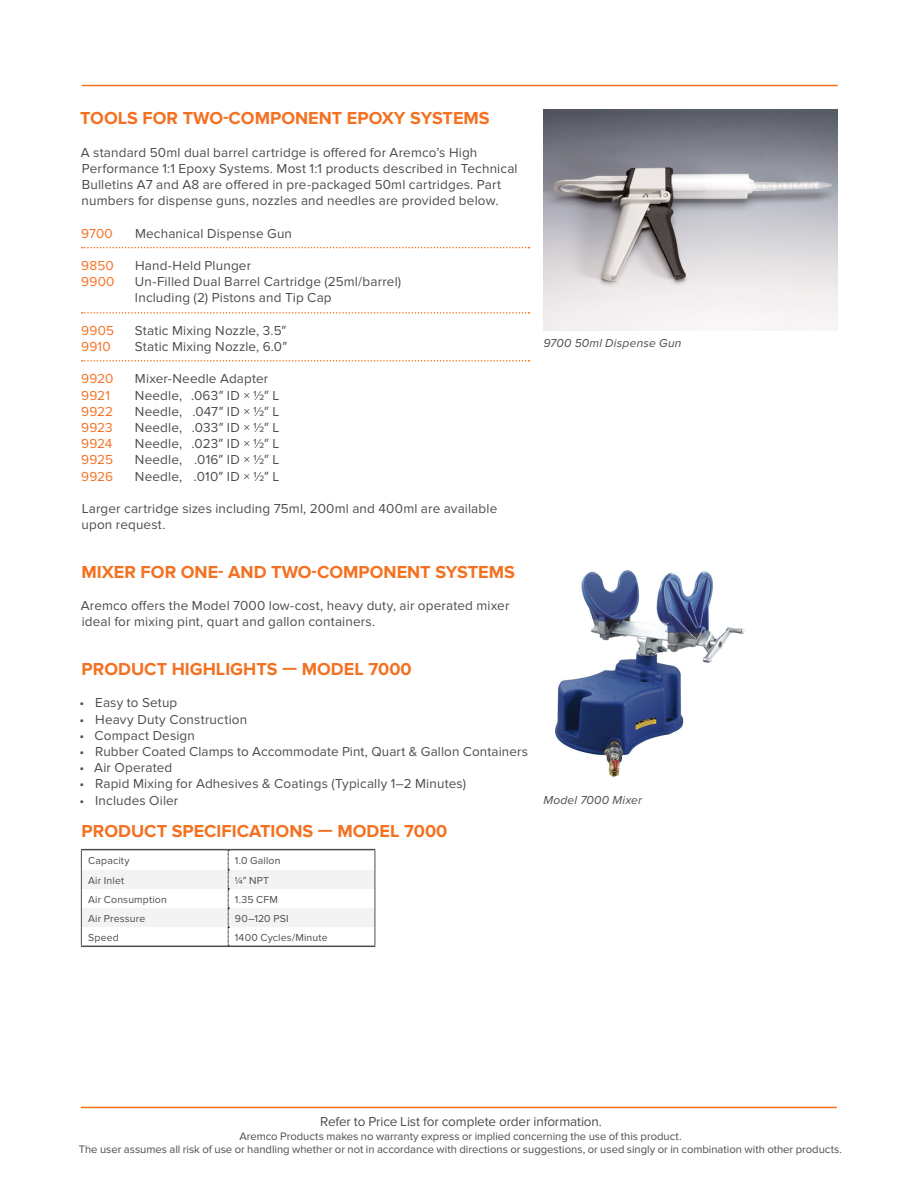
<style>
.page{position:relative;width:918px;height:1188px;background:#fff}
.page>*{position:absolute;margin:0;border:0;box-sizing:border-box;transform-origin:0 0}
.t1{font:700 18px "Proxima Nova";color:#f37121}
.t2{font:13.5px/16.2px "Proxima Nova";letter-spacing:.01em;color:#4d4d4f}
.t3{font:13.5px "Proxima Nova";letter-spacing:.01em;color:#f37121}
.t4{font:13.5px "Proxima Nova";letter-spacing:-.01em;color:#4d4d4f}
.t5{font:italic 12px "Proxima Nova";letter-spacing:.015em;color:#4d4d4f}
.t6{font:11.25px/13.5px "Proxima Nova";color:#4d4d4f;text-align:center}
.t7{font:10.5px "Proxima Nova";letter-spacing:.015em;color:#4d4d4f}
.s1{font-family:"Myriad Pro"}
</style>
<div class="page">
<hr style="left:82px;top:85px;width:756px;height:1px;background:#f37121">
<hr style="left:81px;top:1107px;width:756px;height:1px;background:#f37121">
<svg style="left:82px;top:247px;width:447px;height:1px"></svg>
<svg style="left:82px;top:312px;width:447px;height:2px"></svg>
<svg style="left:82px;top:360px;width:447px;height:2px"></svg>
<hr style="left:81px;top:849px;width:147px;height:1px;background:#4d4d4f">
<hr style="left:228px;top:849px;width:147px;height:1px;background:#4d4d4f">
<hr style="left:81px;top:946px;width:147px;height:1px;background:#4d4d4f">
<hr style="left:228px;top:946px;width:147px;height:1px;background:#4d4d4f">
<svg style="left:81px;top:850px;width:295px;height:96px"></svg>
<img style="left:543px;top:110px;width:295px;height:220px">
<img style="left:554px;top:570px;width:191px;height:207px">
<h1 class="t1" style="left:80px;top:108px;width:411px">TOOLS FOR TWO-COMPONENT EPOXY SYSTEMS</h1>
<p class="t2" style="left:81px;top:144px;width:438px">A standard 50ml dual barrel cartridge is offered for Aremco’s High Performance 1:1 Epoxy Systems. Most 1:1 products described in Technical Bulletins A7 and A8 are offered in pre-packaged 50ml cartridges. Part numbers for dispense guns, nozzles and needles are provided below.</p>
<p class="t3" style="left:81px;top:225px;width:33px">9700</p>
<p class="t2" style="left:135px;top:225px;width:159px">Mechanical Dispense Gun</p>
<p class="t3" style="left:81px;top:258px;width:34px">9850</p>
<p class="t2" style="left:135px;top:258px;width:118px">Hand-Held Plunger</p>
<p class="t3" style="left:81px;top:274px;width:35px">9900</p>
<p class="t2" style="left:135px;top:274px;width:268px">Un-Filled Dual Barrel Cartridge (25ml/barrel)<br>Including (2) Pistons and Tip Cap</p>
<p class="t3" style="left:81px;top:323px;width:34px">9905</p>
<p class="t2" style="left:135px;top:322px;width:153px">Static Mixing Nozzle, 3.5<span class="s1">”</span></p>
<p class="t3" style="left:81px;top:339px;width:31px">9910</p>
<p class="t2" style="left:135px;top:339px;width:154px">Static Mixing Nozzle, 6.0<span class="s1">”</span></p>
<p class="t3" style="left:81px;top:371px;width:34px">9920</p>
<p class="t2" style="left:135px;top:371px;width:135px">Mixer-Needle Adapter</p>
<p class="t3" style="left:81px;top:387px;width:30px">9921</p>
<p class="t2" style="left:135px;top:387px;width:146px">Needle, .063<span class="s1">”</span> ID × ½<span class="s1">”</span> L</p>
<p class="t3" style="left:81px;top:404px;width:33px">9922</p>
<p class="t2" style="left:135px;top:403px;width:146px">Needle, .047<span class="s1">”</span> ID × ½<span class="s1">”</span> L</p>
<p class="t3" style="left:81px;top:420px;width:33px">9923</p>
<p class="t2" style="left:135px;top:420px;width:146px">Needle, .033<span class="s1">”</span> ID × ½<span class="s1">”</span> L</p>
<p class="t3" style="left:81px;top:436px;width:33px">9924</p>
<p class="t2" style="left:135px;top:436px;width:146px">Needle, .023<span class="s1">”</span> ID × ½<span class="s1">”</span> L</p>
<p class="t3" style="left:81px;top:452px;width:33px">9925</p>
<p class="t2" style="left:135px;top:452px;width:146px">Needle, .016<span class="s1">”</span> ID × ½<span class="s1">”</span> L</p>
<p class="t3" style="left:81px;top:468px;width:33px">9926</p>
<p class="t2" style="left:135px;top:468px;width:146px">Needle, .010<span class="s1">”</span> ID × ½<span class="s1">”</span> L</p>
<p class="t2" style="left:82px;top:501px;width:417px">Larger cartridge sizes including 75ml, 200ml and 400ml are available upon request.</p>
<h1 class="t1" style="left:82px;top:561px;width:435px">MIXER FOR ONE- AND TWO-COMPONENT SYSTEMS</h1>
<p class="t2" style="left:81px;top:598px;width:430px">Aremco offers the Model 7000 low-cost, heavy duty, air operated mixer ideal for mixing pint, quart and gallon containers.</p>
<h1 class="t1" style="left:82px;top:659px;width:332px">PRODUCT HIGHLIGHTS — MODEL 7000</h1>
<p class="t2" style="left:79px;top:695px;width:99px">• Easy to Setup</p>
<p class="t2" style="left:79px;top:711px;width:169px">• Heavy Duty Construction</p>
<p class="t2" style="left:79px;top:727px;width:117px">• Compact Design</p>
<p class="t2" style="left:79px;top:744px;width:450px">• Rubber Coated Clamps to Accommodate Pint, Quart &amp; Gallon Containers</p>
<p class="t2" style="left:79px;top:760px;width:94px">• Air Operated</p>
<p class="t2" style="left:79px;top:776px;width:388px">• Rapid Mixing for Adhesives &amp; Coatings (Typically 1–2 Minutes)</p>
<p class="t2" style="left:79px;top:792px;width:100px">• Includes Oiler</p>
<h1 class="t1" style="left:82px;top:821px;width:367px">PRODUCT SPECIFICATIONS — MODEL 7000</h1>
<p class="t7" style="left:88px;top:854px;width:43px">Capacity</p>
<p class="t7" style="left:235px;top:854px;width:47px">1.0 Gallon</p>
<p class="t7" style="left:88px;top:874px;width:38px">Air Inlet</p>
<p class="t7" style="left:235px;top:874px;width:36px">¼<span class="s1">”</span> NPT</p>
<p class="t7" style="left:88px;top:893px;width:80px">Air Consumption</p>
<p class="t7" style="left:235px;top:893px;width:45px">1.35 CFM</p>
<p class="t7" style="left:88px;top:912px;width:59px">Air Pressure</p>
<p class="t7" style="left:235px;top:912px;width:55px">90–120 PSI</p>
<p class="t7" style="left:88px;top:931px;width:32px">Speed</p>
<p class="t7" style="left:235px;top:931px;width:94px">1400 Cycles/Minute</p>
<p class="t5" style="left:543px;top:336px;width:140px">9700 50ml Dispense Gun</p>
<p class="t5" style="left:543px;top:793px;width:100px">Model 7000 Mixer</p>
<p class="t4" style="left:320px;top:1114px;width:283px">Refer to Price List for complete order information.</p>
<p class="t6" style="left:79px;top:1129px;width:765px">Aremco Products makes no warranty express or implied concerning the use of this product.<br>The user assumes all risk of use or handling whether or not in accordance with directions or suggestions, or used singly or in combination with other products.</p>
</div>
